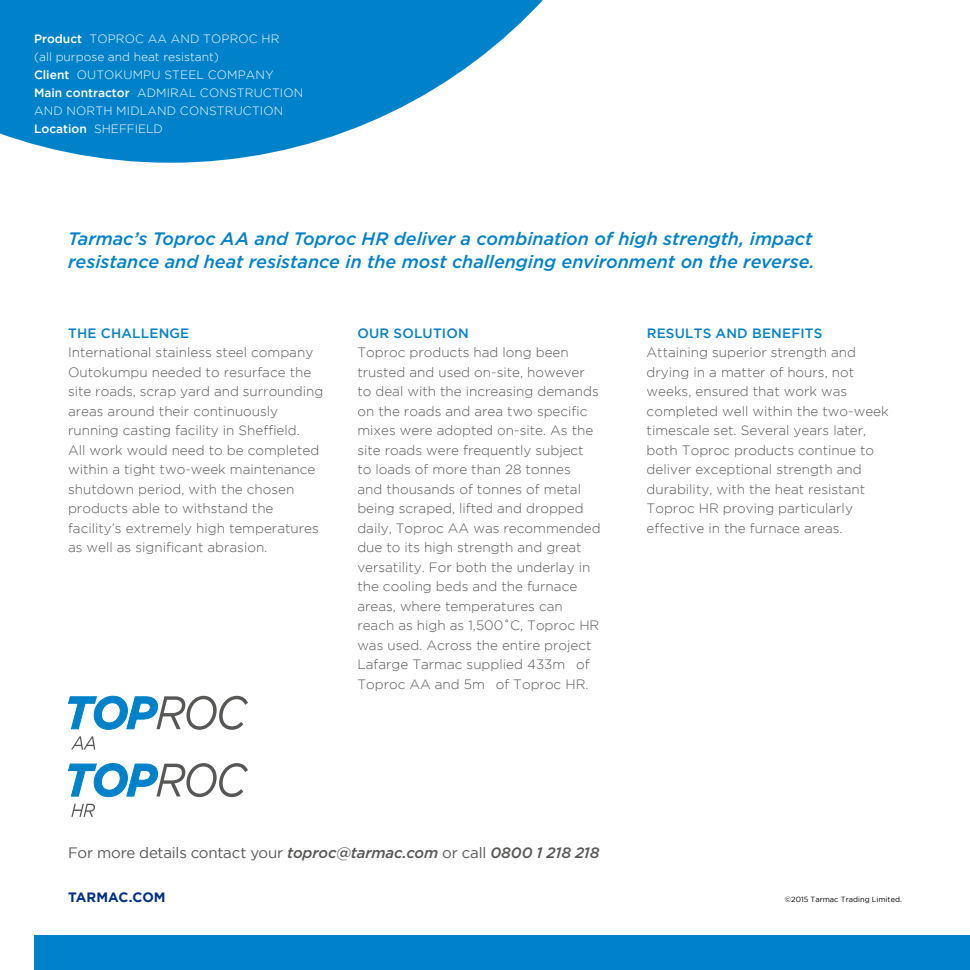
<style>
.page{position:relative;width:970px;height:970px;background:#fff}
.page>*{position:absolute;margin:0;border:0;box-sizing:border-box;transform-origin:0 0}
.t1{font:italic 500 18px/22.5px "Gotham";color:#0082ca}
.t2{font:15px "Gotham";letter-spacing:-.01em;color:#575756}
.t3{font:300 13.5px/19.5px "Gotham";color:#575756}
.t4{font:500 13.5px "Gotham";letter-spacing:.015em;color:#0082ca}
.t5{font:700 13.5px "Gotham";letter-spacing:.005em;color:#002f87}
.t6{font:300 12px/18px "Gotham";letter-spacing:.015em;color:#fff}
.t7{font:7.5px "Gotham";color:#000}
.s1{font-weight:500}
.s2{font-weight:500;font-style:italic}
</style>
<div class="page">
<svg style="left:0;top:0;width:543px;height:163px;fill:#0082ca"></svg>
<div style="left:34px;top:935px;width:935px;height:34px;background:#0082ca"></div>
<svg style="left:71px;top:736px;width:24px;height:13px"></svg>
<svg style="left:71px;top:803px;width:24px;height:13px"></svg>
<svg style="left:68px;top:763px;width:180px;height:34px"></svg>
<svg style="left:68px;top:695px;width:180px;height:35px"></svg>
<p class="t6" style="left:34px;top:29px;width:271px"><span class="s1">Product</span> TOPROC AA AND TOPROC HR<br>(all purpose and heat resistant)<br><span class="s1">Client</span> OUTOKUMPU STEEL COMPANY<br><span class="s1">Main contractor</span> ADMIRAL CONSTRUCTION<br>AND NORTH MIDLAND CONSTRUCTION<br><span class="s1">Location</span> SHEFFIELD</p>
<h1 class="t1" style="left:68px;top:227px;width:748px">Tarmac’s Toproc AA and Toproc HR deliver a combination of high strength, impact resistance and heat resistance in the most challenging environment on the reverse.</h1>
<p class="t4" style="left:68px;top:325px;width:123px">THE CHALLENGE</p>
<p class="t3" style="left:68px;top:342px;width:257px">International stainless steel company Outokumpu needed to resurface the site roads, scrap yard and surrounding areas around their continuously running casting facility in Sheffield.<br>All work would need to be completed within a tight two-week maintenance shutdown period, with the chosen products able to withstand the facility’s extremely high temperatures as well as significant abrasion.</p>
<p class="t4" style="left:357px;top:325px;width:113px">OUR SOLUTION</p>
<p class="t3" style="left:357px;top:342px;width:245px">Toproc products had long been trusted and used on-site, however to deal with the increasing demands on the roads and area two specific mixes were adopted on-site. As the site roads were frequently subject to loads of more than 28 tonnes<br>and thousands of tonnes of metal being scraped, lifted and dropped daily, Toproc AA was recommended due to its high strength and great versatility. For both the underlay in the cooling beds and the furnace areas, where temperatures can reach as high as 1,500˚C, Toproc HR was used. Across the entire project Lafarge Tarmac supplied 433m³ of Toproc AA and 5m³ of Toproc HR.</p>
<p class="t4" style="left:646px;top:325px;width:177px">RESULTS AND BENEFITS</p>
<p class="t3" style="left:646px;top:342px;width:243px">Attaining superior strength and drying in a matter of hours, not weeks, ensured that work was completed well within the two-week timescale set. Several years later, both Toproc products continue to deliver exceptional strength and durability, with the heat resistant Toproc HR proving particularly effective in the furnace areas.</p>
<p class="t2" style="left:68px;top:844px;width:533px">For more details contact your <span class="s2">toproc@tarmac.com</span> or call <span class="s2">0800 1 218 218</span></p>
<p class="t5" style="left:68px;top:889px;width:99px">TARMAC.COM</p>
<p class="t7" style="left:785px;top:894px;width:118px">©2015 Tarmac Trading Limited.</p>
</div>
